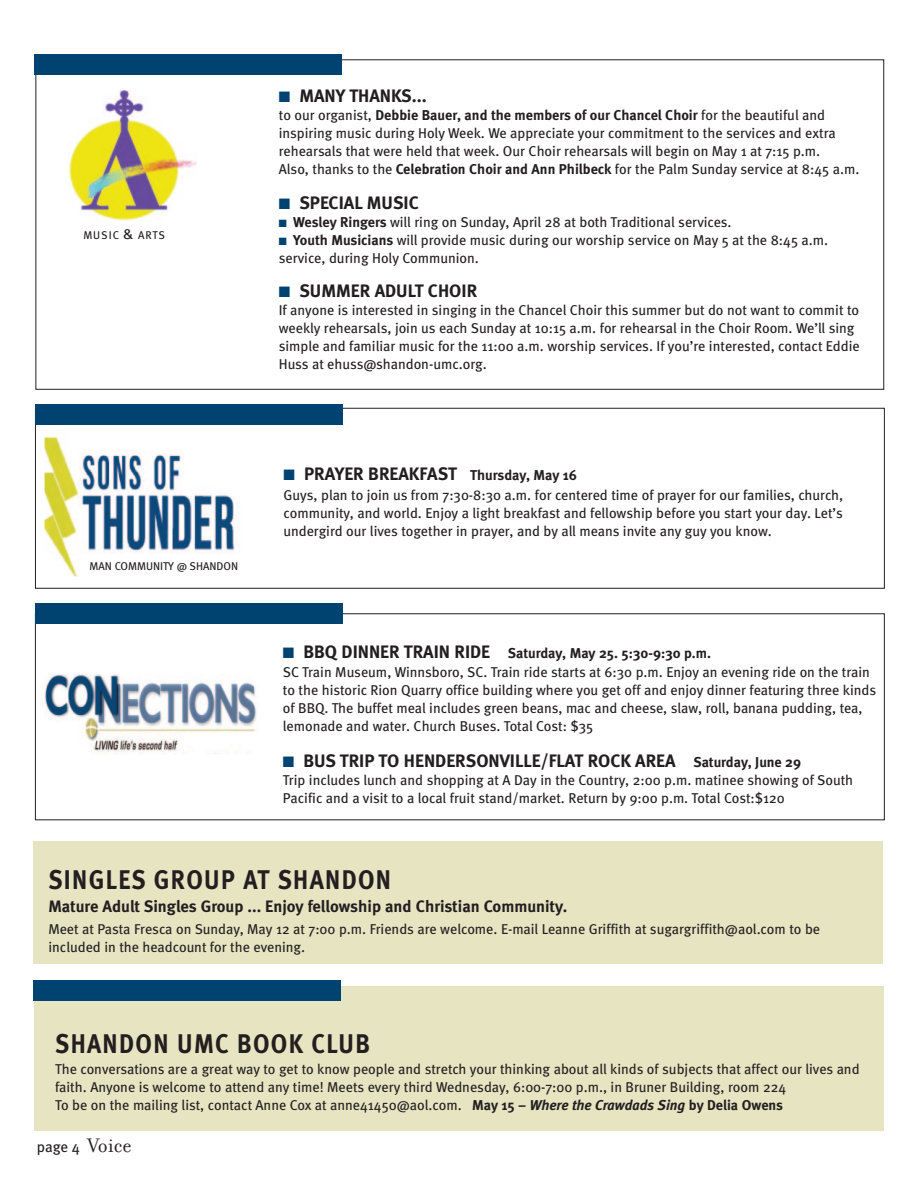
<style>
.page{position:relative;width:918px;height:1188px;background:#fff}
.page>*{position:absolute;margin:0;border:0;box-sizing:border-box;transform-origin:0 0}
.t1{font:700 27px "Meta";letter-spacing:.055em;color:#231f20;scale:.9 1}
.t2{font:700 18px "Meta";color:#231f20}
.t3{font:700 16.5px "Meta";color:#231f20}
.t4{font:15px "Meta";color:#231f20}
.t5{font:14.25px/18px "Meta";color:#231f20}
.t6{font:11.25px "Meta";color:#231f20}
.t7{font:11.25px "Meta";letter-spacing:.085em;color:#231f20}
.s1{font-size:15px}
.s2{color:#004270}
.s3{font-weight:700}
.s4{font-size:14.25px}
.s5{font-weight:700;font-size:18px}
.s6{font-weight:700;font-style:italic}
.s7{font-family:"Filosofia";font-size:21px}
</style>
<div class="page">
<img style="left:69px;top:91px;width:128px;height:130px">
<div style="left:35px;top:54px;width:307px;height:21px;background:#004270"></div>
<div style="left:35px;top:408px;width:850px;height:180px;border:1px solid #231f20"></div>
<img style="left:45px;top:436px;width:190px;height:140px">
<div style="left:35px;top:404px;width:308px;height:21px;background:#004270"></div>
<img style="left:44px;top:674px;width:213px;height:80px">
<div style="left:35px;top:603px;width:308px;height:21px;background:#004270"></div>
<div style="left:35px;top:986px;width:849px;height:145px;background:#e7e4c2"></div>
<div style="left:33px;top:981px;width:308px;height:20px;background:#004270"></div>
<div style="left:33px;top:841px;width:849px;height:123px;background:#e7e4c2"></div>
<p class="t7" style="left:83px;top:231px;width:83px">MUSIC <span class="s1">&amp;</span> ARTS</p>
<p class="t6" style="left:89px;top:562px;width:150px">MAN COMMUNITY @ SHANDON</p>
<p class="t2" style="left:279px;top:89px;width:149px"><span class="s2">■</span> MANY THANKS...</p>
<p class="t5" style="left:279px;top:107px;width:582px">to our organist, <span class="s3">Debbie Bauer, and the members of our Chancel Choir</span> for the beautiful and inspiring music during Holy Week. We appreciate your commitment to the services and extra rehearsals that were held that week. Our Choir rehearsals will begin on May 1 at 7:15 p.m.<br>Also, thanks to the <span class="s3">Celebration Choir and Ann Philbeck</span> for the Palm Sunday service at 8:45 a.m.</p>
<p class="t2" style="left:279px;top:195px;width:142px"><span class="s2">■</span> SPECIAL MUSIC</p>
<p class="t5" style="left:279px;top:214px;width:454px"><span class="s2">■</span> <span class="s3">Wesley Ringers</span> will ring on Sunday, April 28 at both Traditional services.</p>
<p class="t5" style="left:279px;top:232px;width:551px"><span class="s2">■</span> <span class="s3">Youth Musicians</span> will provide music during our worship service on May 5 at the 8:45 a.m. service, during Holy Communion.</p>
<p class="t2" style="left:279px;top:284px;width:200px"><span class="s2">■</span> SUMMER ADULT CHOIR</p>
<p class="t5" style="left:279px;top:302px;width:582px">If anyone is interested in singing in the Chancel Choir this summer but do not want to commit to weekly rehearsals, join us each Sunday at 10:15 a.m. for rehearsal in the Choir Room. We’ll sing simple and familiar music for the 11:00 a.m. worship services. If you’re interested, contact Eddie Huss at ehuss@shandon-umc.org.</p>
<p class="t2" style="left:284px;top:467px;width:295px"><span class="s2">■</span> PRAYER BREAKFAST <span class="s4">Thursday, May 16</span></p>
<p class="t5" style="left:284px;top:487px;width:561px;text-align:justify">Guys, plan to join us from 7:30-8:30 a.m. for centered time of prayer for our families, church, community, and world. Enjoy a light breakfast and fellowship before you start your day. Let’s undergird our lives together in prayer, and by all means invite any guy you know.</p>
<p class="t5" style="left:283px;top:644px;width:588px;line-height:19.5px"><span class="s2">■</span> <span class="s5">BBQ DINNER TRAIN RIDE</span> <span class="s3">Saturday, May 25. 5:30-9:30 p.m.<br></span>SC Train Museum, Winnsboro, SC. Train ride starts at 6:30 p.m. Enjoy an evening ride on the train</p>
<p class="t5" style="left:283px;top:682px;width:595px">to the historic Rion Quarry office building where you get off and enjoy dinner featuring three kinds of BBQ. The buffet meal includes green beans, mac and cheese, slaw, roll, banana pudding, tea, lemonade and water. Church Buses. Total Cost: $35</p>
<p class="t2" style="left:283px;top:754px;width:520px"><span class="s2">■</span> BUS TRIP TO HENDERSONVILLE/FLAT ROCK AREA <span class="s4">Saturday, June 29</span></p>
<p class="t5" style="left:283px;top:772px;width:572px">Trip includes lunch and shopping at A Day in the Country, 2:00 p.m. matinee showing of South<br>Pacific and a visit to a local fruit stand/market. Return by 9:00 p.m. Total Cost:$120</p>
<h1 class="t1" style="left:48px;top:869px;width:382px">SINGLES GROUP AT SHANDON</h1>
<p class="t3" style="left:48px;top:899px;width:521px">Mature Adult Singles Group ... Enjoy fellowship and Christian Community.</p>
<p class="t5" style="left:48px;top:921px;width:773px">Meet at Pasta Fresca on Sunday, May 12 at 7:00 p.m. Friends are welcome. E-mail Leanne Griffith at sugargriffith@aol.com to be included in the headcount for the evening.</p>
<h1 class="t1" style="left:55px;top:1033px;width:351px">SHANDON UMC BOOK CLUB</h1>
<p class="t5" style="left:55px;top:1061px;width:806px">The conversations are a great way to get to know people and stretch your thinking about all kinds of subjects that affect our lives and faith. Anyone is welcome to attend any time! Meets every third Wednesday, 6:00-7:00 p.m., in Bruner Building, room 224<br>To be on the mailing list, contact Anne Cox at anne41450@aol.com. <span class="s3">May 15 –</span> <span class="s6">Where the Crawdads Sing</span> <span class="s3">by Delia Owens</span></p>
<p class="t4" style="left:37px;top:1141px;width:96px">page 4 <span class="s7">Voice</span></p>
</div>
